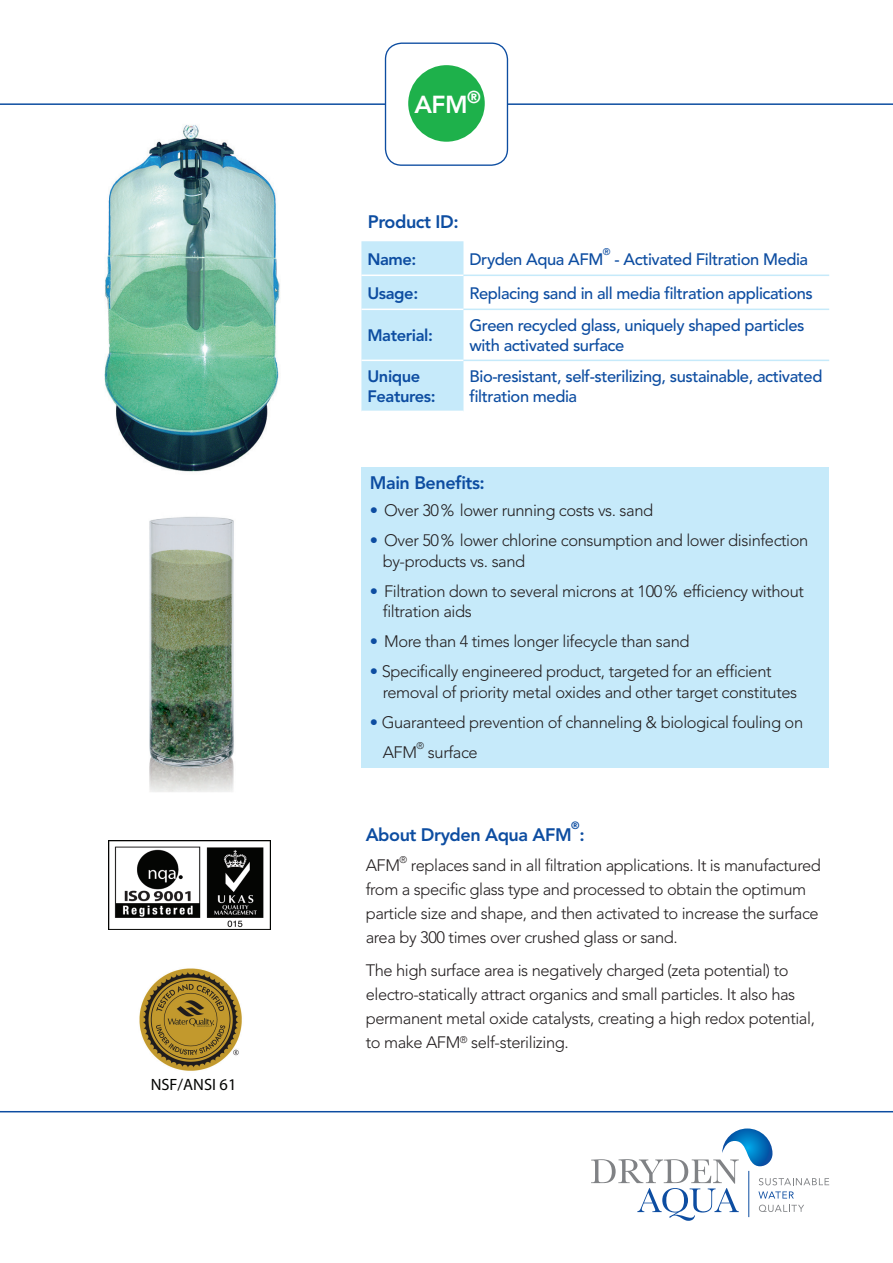
<style>
.page{position:relative;width:893px;height:1263px;background:#fff}
.page>*{position:absolute;margin:0;border:0;box-sizing:border-box;transform-origin:0 0}
.t1{font:800 24.45px "Avenir";color:#fff}
.t2{font:800 18px "Avenir";letter-spacing:-.025em;color:#0d4da1}
.t3{font:300 16.5px/24px "Avenir";letter-spacing:-.025em;color:#231f20}
.t4{font:500 16.5px/19.8px "Avenir";letter-spacing:-.025em;color:#0d4da1}
.t5{font:800 16.5px/19.8px "Avenir";letter-spacing:-.025em;color:#0d4da1}
.t6{font:16.35px "Myriad Pro";color:#040503}
.t7{font:800 10.5px "Avenir";color:#0d4da1}
.t8{font:300 9.6px "Avenir";color:#231f20}
.t9{font:500 9.6px "Avenir";color:#0d4da1}
.s1{color:#0d4da1}
</style>
<div class="page">
<svg style="left:591px;top:1128px;width:238px;height:93px"></svg>
<hr style="left:0;top:1111px;width:893px;height:1px;background:#0d4da1">
<hr style="left:0;top:103px;width:893px;height:2px;background:#0d4da1">
<div style="left:385px;top:43px;width:122px;height:122px;background:#fff;border-radius:16px"></div>
<div style="left:408px;top:65px;width:77px;height:77px;background:#1eb14b;border-radius:50%"></div>
<div style="left:385px;top:43px;width:123px;height:123px;border:1px solid #0d4da1;border-radius:16px"></div>
<div style="left:361px;top:241px;width:102px;height:170px;background:#c6eafa"></div>
<hr style="left:361px;top:275px;width:102px;height:1px;background:#fff">
<hr style="left:361px;top:309px;width:102px;height:1px;background:#fff">
<hr style="left:361px;top:360px;width:102px;height:1px;background:#fff">
<hr style="left:463px;top:275px;width:366px;height:1px;background:#c6eafa">
<hr style="left:463px;top:309px;width:366px;height:1px;background:#c6eafa">
<hr style="left:463px;top:360px;width:366px;height:1px;background:#c6eafa">
<img style="left:104px;top:125px;width:176px;height:347px">
<div style="left:361px;top:467px;width:468px;height:300px;background:#c6eafa"></div>
<img style="left:149px;top:517px;width:85px;height:275px">
<img style="left:139px;top:968px;width:103px;height:103px">
<img style="left:108px;top:840px;width:162px;height:89px">
<p class="t6" style="left:151px;top:1075px;width:87px">NSF/ANSI 61</p>
<h1 class="t1" style="left:414px;top:90px;width:68px">AFM<sup>®</sup></h1>
<p class="t2" style="left:368px;top:211px;width:92px">Product ID:</p>
<p class="t5" style="left:367px;top:249px;width:51px">Name:</p>
<p class="t4" style="left:469px;top:249px;width:135px">Dryden Aqua AFM</p>
<p class="t9" style="left:603px;top:246px;width:9px">®</p>
<p class="t4" style="left:615px;top:249px;width:195px">- Activated Filtration Media</p>
<p class="t5" style="left:367px;top:283px;width:52px">Usage:</p>
<p class="t4" style="left:469px;top:283px;width:345px">Replacing sand in all media filtration applications</p>
<p class="t5" style="left:367px;top:325px;width:67px">Material:</p>
<p class="t4" style="left:469px;top:316px;width:336px">Green recycled glass, uniquely shaped particles with activated surface</p>
<p class="t5" style="left:367px;top:367px;width:70px">Unique<br>Features:</p>
<p class="t4" style="left:469px;top:367px;width:354px">Bio-resistant, self-sterilizing, sustainable, activated filtration media</p>
<p class="t2" style="left:370px;top:472px;width:116px">Main Benefits:</p>
<p class="t3" style="left:370px;top:498px;width:285px"><span class="s1">•</span> Over 30% lower running costs vs. sand</p>
<p class="t3" style="left:383px;top:530px;width:427px;line-height:21px;text-indent:-13px"><span class="s1">•</span> Over 50% lower chlorine consumption and lower disinfection by-products vs. sand</p>
<p class="t3" style="left:383px;top:581px;width:423px;line-height:19.8px;text-indent:-13px"><span class="s1">•</span> Filtration down to several microns at 100% efficiency without filtration aids</p>
<p class="t3" style="left:370px;top:629px;width:321px"><span class="s1">•</span> More than 4 times longer lifecycle than sand</p>
<p class="t3" style="left:383px;top:661px;width:416px;line-height:21px;text-indent:-13px"><span class="s1">•</span> Specifically engineered product, targeted for an efficient removal of priority metal oxides and other target constitutes</p>
<p class="t3" style="left:383px;top:707px;width:422px;line-height:30px;text-indent:-13px"><span class="s1">•</span> Guaranteed prevention of channeling &amp; biological fouling on<br>AFM</p>
<p class="t8" style="left:417px;top:740px;width:9px">®</p>
<p class="t3" style="left:428px;top:740px;width:51px">surface</p>
<p class="t7" style="left:571px;top:819px;width:10px">®</p>
<p class="t2" style="left:366px;top:824px;width:220px">About Dryden Aqua AFM :</p>
<p class="t8" style="left:400px;top:854px;width:9px">®</p>
<p class="t3" style="left:366px;top:854px;width:457px;text-indent:45px">replaces sand in all filtration applications. It is manufactured from a specific glass type and processed to obtain the optimum particle size and shape, and then activated to increase the surface area by 300 times over crushed glass or sand.</p>
<p class="t3" style="left:366px;top:959px;width:451px">The high surface area is negatively charged (zeta potential) to electro-statically attract organics and small particles. It also has permanent metal oxide catalysts, creating a high redox potential, to make AFM<sup>®</sup> self-sterilizing.</p>
<p class="t3" style="left:366px;top:854px;width:36px">AFM</p>
</div>
